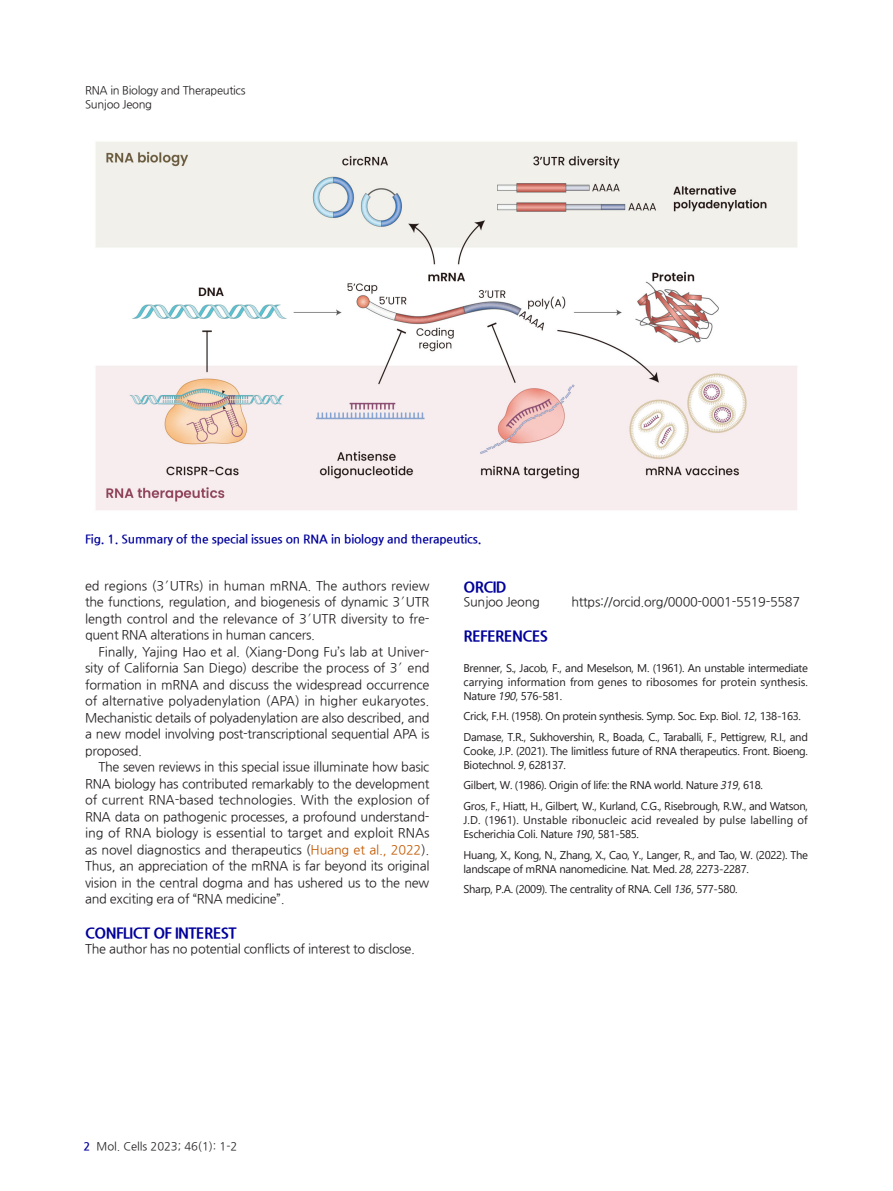
<style>
.page{position:relative;width:893px;height:1191px;background:#fff}
.page>*{position:absolute;margin:0;border:0;box-sizing:border-box;transform-origin:0 0}
.t1{font:800 15px "Nanum Gothic";letter-spacing:-.04em;color:#00009a}
.t2{font:12.75px/16.5px "Nanum Gothic";letter-spacing:-.025em;color:#231f20;text-align:justify}
.t3{font:700 12px "Nanum Gothic";letter-spacing:-.01em;color:#00009a}
.t4{font:11.25px/14.2px "Segoe UI";letter-spacing:-.025em;color:#231f20}
.t5{font:11.25px/14.2px "Segoe UI";letter-spacing:.01em;color:#231f20}
.t6{font:11.25px/13.5px "Nanum Gothic";letter-spacing:-.025em;color:#231f20}
.t7{font:11.25px "Nanum Gothic";color:#231f20}
.s1{color:#c35900}
.s2{font-style:italic}
.s3{font-weight:700;color:#00009a}
</style>
<div class="page">
<img style="left:96px;top:142px;width:701px;height:368px">
<p class="t6" style="left:85px;top:84px;width:162px">RNA in Biology and Therapeutics<br>Sunjoo Jeong</p>
<p class="t3" style="left:85px;top:533px;width:398px">Fig. 1. Summary of the special issues on RNA in biology and therapeutics.</p>
<p class="t2" style="left:85px;top:578px;width:346px">ed regions (3′UTRs) in human mRNA. The authors review the functions, regulation, and biogenesis of dynamic 3′UTR length control and the relevance of 3′UTR diversity to fre&shy;quent RNA alterations in human cancers.</p>
<p class="t2" style="left:85px;top:643px;width:346px;text-indent:14px">Finally, Yajing Hao et al. (Xiang-Dong Fu’s lab at Univer&shy;sity of California San Diego) describe the process of 3′ end formation in mRNA and discuss the widespread occurrence of alternative polyadenylation (APA) in higher eukaryotes.<br>Mechanistic details of polyadenylation are also described, and a new model involving post-transcriptional sequential APA is proposed.</p>
<p class="t2" style="left:85px;top:759px;width:346px;text-indent:14px">The seven reviews in this special issue illuminate how basic RNA biology has contributed remarkably to the development of current RNA-based technologies. With the explosion of RNA data on pathogenic processes, a profound understand&shy;ing of RNA biology is essential to target and exploit RNAs as novel diagnostics and therapeutics (<span class="s1">Huang et al., 2022</span>).<br>Thus, an appreciation of the mRNA is far beyond its original vision in the central dogma and has ushered us to the new and exciting era of “RNA medicine”.</p>
<p class="t1" style="left:85px;top:925px;width:153px">CONFLICT OF INTEREST</p>
<p class="t2" style="left:85px;top:941px;width:332px">The author has no potential conflicts of interest to disclose.</p>
<p class="t1" style="left:463px;top:579px;width:45px">ORCID</p>
<p class="t2" style="left:463px;top:594px;width:78px">Sunjoo Jeong</p>
<p class="t2" style="left:571px;top:594px;width:230px">https://orcid.org/0000-0001-5519-5587</p>
<p class="t1" style="left:463px;top:628px;width:86px">REFERENCES</p>
<p class="t4" style="left:463px;top:659px;width:346px;text-align:justify">Brenner, S., Jacob, F., and Meselson, M. (1961). An unstable intermediate carrying information from genes to ribosomes for protein synthesis.<br>Nature <span class="s2">190</span>, 576-581.</p>
<p class="t4" style="left:463px;top:705px;width:346px;line-height:20.2px">Crick, F.H. (1958). On protein synthesis. Symp. Soc. Exp. Biol. <span class="s2">12</span>, 138-163.<br>Damase, T.R., Sukhovershin, R., Boada, C., Taraballi, F., Pettigrew, R.I., and</p>
<p class="t4" style="left:463px;top:743px;width:346px">Cooke, J.P. (2021). The limitless future of RNA therapeutics. Front. Bioeng.<br>Biotechnol. <span class="s2">9</span>, 628137.</p>
<p class="t4" style="left:463px;top:774px;width:346px;line-height:20.2px">Gilbert, W. (1986). Origin of life: the RNA world. Nature <span class="s2">319</span>, 618.<br>Gros, F., Hiatt, H., Gilbert, W., Kurland, C.G., Risebrough, R.W., and Watson,</p>
<p class="t5" style="left:463px;top:812px;width:346px">J.D. (1961). Unstable ribonucleic acid revealed by pulse labelling of<br>Escherichia Coli. Nature <span class="s2">190</span>, 581-585.</p>
<p class="t4" style="left:463px;top:846px;width:346px">Huang, X., Kong, N., Zhang, X., Cao, Y., Langer, R., and Tao, W. (2022). The landscape of mRNA nanomedicine. Nat. Med. <span class="s2">28</span>, 2273-2287.</p>
<p class="t4" style="left:463px;top:881px;width:276px">Sharp, P.A. (2009). The centrality of RNA. Cell <span class="s2">136</span>, 577-580.</p>
<p class="t7" style="left:83px;top:1140px;width:155px"><span class="s3">2</span> Mol. Cells 2023; 46(1): 1-2</p>
</div>
